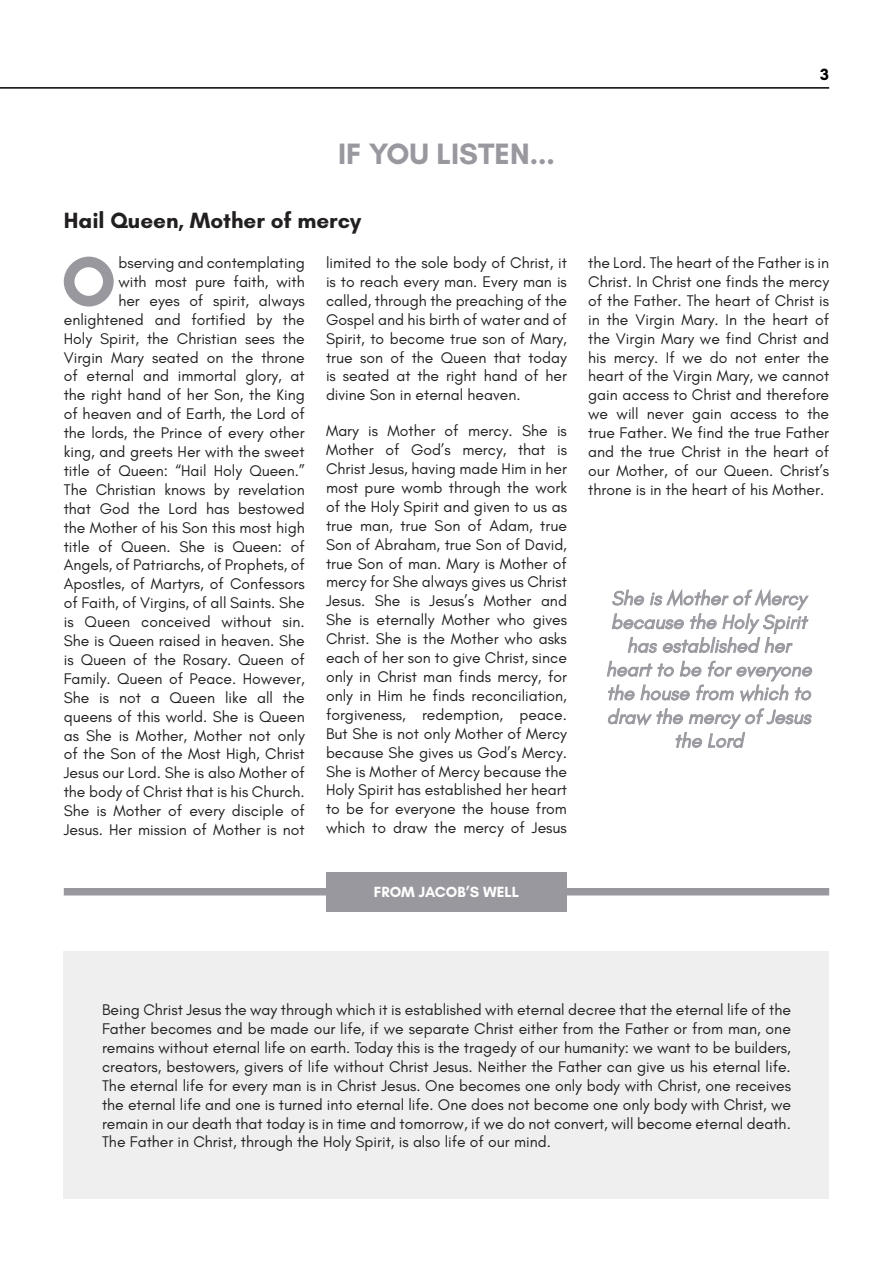
<style>
.page{position:relative;width:893px;height:1263px;background:#fff}
.page>*{position:absolute;margin:0;border:0;box-sizing:border-box;transform-origin:0 0}
.t1{font:700 71.4px "Glacial Indifference";color:#9a989f}
.t2{font:700 30px "Glacial Indifference";color:#9a989f}
.t3{font:700 22.5px "Glacial Indifference";color:#221f20}
.t4{font:italic 19.8px/23.7px "Glacial Indifference";color:#9a989f;text-align:center}
.t5{font:700 16.5px "Glacial Indifference";color:#000}
.t6{font:15.75px/18.9px "Glacial Indifference";color:#221f20;text-align:justify}
.t7{font:700 15px "Glacial Indifference";color:#fff}
</style>
<div class="page">
<hr style="left:0;top:87px;width:829px;height:2px;background:#000">
<div style="left:64px;top:951px;width:765px;height:248px;background:#efefef"></div>
<div style="left:64px;top:888px;width:765px;height:7px;background:#9a989f"></div>
<div style="left:326px;top:872px;width:241px;height:39px;background:#9a989f"></div>
<svg style="left:607px;top:589px;width:206px;height:159px"></svg>
<p class="t5" style="left:820px;top:65px;width:10px">3</p>
<h2 class="t2" style="left:338px;top:135px;width:218px">IF YOU LISTEN...</h2>
<h3 class="t3" style="left:64px;top:206px;width:299px">Hail Queen, Mother of mercy</h3>
<h1 class="t1" style="left:61px;top:237px;width:56px">O</h1>
<p class="t6" style="left:64px;top:253px;width:242px;text-align:right">bserving and contemplating<br>with most pure faith, with<br>her eyes of spirit, always enlightened and fortified by the<br>Holy Spirit, the Christian sees the<br>Virgin Mary seated on the throne of eternal and immortal glory, at the right hand of her Son, the King of heaven and of Earth, the Lord of the lords, the Prince of every other king, and greets Her with the sweet title of Queen: “Hail Holy Queen.”<br>The Christian knows by revelation that God the Lord has bestowed the Mother of his Son this most high title of Queen. She is Queen: of<br>Angels, of Patriarchs, of Prophets, of<br>Apostles, of Martyrs, of Confessors of Faith, of Virgins, of all Saints. She is Queen conceived without sin.<br>She is Queen raised in heaven. She is Queen of the Rosary. Queen of<br>Family. Queen of Peace. However,<br>She is not a Queen like all the queens of this world. She is Queen as She is Mother, Mother not only of the Son of the Most High, Christ<br>Jesus our Lord. She is also Mother of the body of Christ that is his Church.<br>She is Mother of every disciple of<br>Jesus. Her mission of Mother is not</p>
<p class="t6" style="left:326px;top:253px;width:242px">limited to the sole body of Christ, it is to reach every man. Every man is called, through the preaching of the Gospel and his birth of water and of Spirit, to become true son of Mary, true son of the Queen that today is seated at the right hand of her divine Son in eternal heaven.</p>
<p class="t6" style="left:326px;top:422px;width:242px">Mary is Mother of mercy. She is Mother of God’s mercy, that is Christ Jesus, having made Him in her most pure womb through the work of the Holy Spirit and given to us as true man, true Son of Adam, true Son of Abraham, true Son of David, true Son of man. Mary is Mother of mercy for She always gives us Christ Jesus. She is Jesus’s Mother and She is eternally Mother who gives Christ. She is the Mother who asks each of her son to give Christ, since only in Christ man finds mercy, for only in Him he finds reconciliation, forgiveness, redemption, peace.<br>But She is not only Mother of Mercy because She gives us God’s Mercy.<br>She is Mother of Mercy because the Holy Spirit has established her heart to be for everyone the house from which to draw the mercy of Jesus</p>
<p class="t7" style="left:374px;top:883px;width:147px">FROM JACOB’S WELL</p>
<p class="t6" style="left:588px;top:253px;width:242px">the Lord. The heart of the Father is in Christ. In Christ one finds the mercy of the Father. The heart of Christ is in the Virgin Mary. In the heart of the Virgin Mary we find Christ and his mercy. If we do not enter the heart of the Virgin Mary, we cannot gain access to Christ and therefore we will never gain access to the true Father. We find the true Father and the true Christ in the heart of our Mother, of our Queen. Christ’s throne is in the heart of his Mother.</p>
<p class="t4" style="left:606px;top:587px;width:207px">She is Mother of Mercy because the Holy Spirit has established her heart to be for everyone the house from which to draw the mercy of Jesus the Lord</p>
<p class="t6" style="left:102px;top:1000px;width:690px">Being Christ Jesus the way through which it is established with eternal decree that the eternal life of the Father becomes and be made our life, if we separate Christ either from the Father or from man, one remains without eternal life on earth. Today this is the tragedy of our humanity: we want to be builders, creators, bestowers, givers of life without Christ Jesus. Neither the Father can give us his eternal life.<br>The eternal life for every man is in Christ Jesus. One becomes one only body with Christ, one receives the eternal life and one is turned into eternal life. One does not become one only body with Christ, we remain in our death that today is in time and tomorrow, if we do not convert, will become eternal death.<br>The Father in Christ, through the Holy Spirit, is also life of our mind.</p>
</div>
